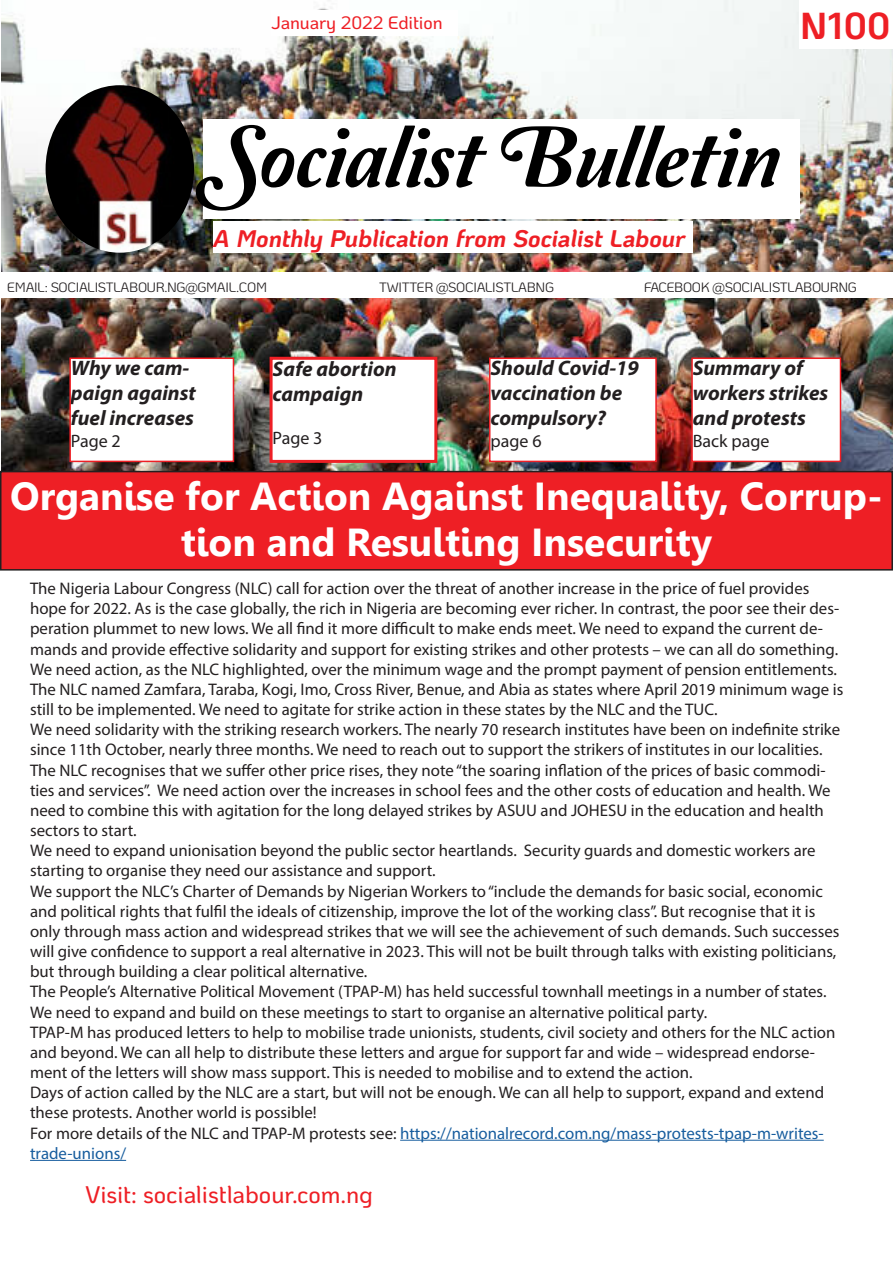
<style>
.page{position:relative;width:893px;height:1263px;background:#fff}
.page>*{position:absolute;margin:0;border:0;box-sizing:border-box;transform-origin:0 0}
.t1{font:90px "Amperzand";letter-spacing:-.01em;color:#000}
.t2{font:700 39px/46.8px "Leelawadee";color:#fff;text-align:center}
.t3{font:700 37.5px "Ko Ho";color:#ee1f25}
.t4{font:italic 700 24px "Ko Ho";letter-spacing:-.005em;color:#ee1f25}
.t5{font:500 24px "Ko Ho";letter-spacing:-.005em;color:#ee1f25}
.t6{font:italic 700 21px/25.2px "Myriad Pro";color:#231f20}
.t7{font:18px "Myriad Pro";color:#231f20}
.t8{font:500 18px "Ko Ho";letter-spacing:-.005em;color:#ee1f25}
.t9{font:16.8px/20.1px "Myriad Pro";color:#231f20}
.t10{font:16.8px/20.1px "Myriad Pro";color:#175d9e}
.t11{font:13.5px "Ko Ho";letter-spacing:-.02em;color:#231f20}
.s1{color:#231f20}
</style>
<div class="page">
<img style="left:2px;top:0;width:891px;height:471px">
<div style="left:1px;top:472px;width:891px;height:98px;background:#ee1f25"></div>
<div style="left:0;top:471px;width:893px;height:100px;border:2px solid #231f20"></div>
<div style="left:203px;top:119px;width:597px;height:100px;background:#fff"></div>
<div style="left:213px;top:222px;width:480px;height:31px;background:#fff"></div>
<div style="left:70px;top:358px;width:163px;height:103px;background:#fff"></div>
<div style="left:69px;top:357px;width:165px;height:105px;border:2px solid #ee1f25"></div>
<div style="left:271px;top:358px;width:165px;height:103px;background:#fff"></div>
<div style="left:270px;top:357px;width:167px;height:106px;border:3px solid #ee1f25"></div>
<div style="left:271px;top:11px;width:186px;height:25px;background:#fff"></div>
<img style="left:46px;top:85px;width:148px;height:168px">
<div style="left:1px;top:272px;width:892px;height:26px;background:#fff"></div>
<div style="left:490px;top:358px;width:166px;height:103px;background:#fff"></div>
<div style="left:489px;top:357px;width:168px;height:105px;border:2px solid #ee1f25"></div>
<div style="left:692px;top:358px;width:148px;height:103px;background:#fff"></div>
<div style="left:691px;top:357px;width:150px;height:105px;border:2px solid #ee1f25"></div>
<div style="left:800px;top:0;width:93px;height:49px;background:#fff"></div>
<hr style="left:400px;top:1140px;width:424px;height:1px;background:#175d9e">
<hr style="left:30px;top:1160px;width:96px;height:1px;background:#175d9e">
<p class="t8" style="left:271px;top:9px;width:173px">January 2022 Edition</p>
<p class="t3" style="left:800px;top:-5px;width:92px">N100</p>
<p class="t1" style="left:203px;top:111px;width:577px">Socialist Bulletin</p>
<p class="t4" style="left:213px;top:218px;width:473px">A Monthly Publication from Socialist Labour</p>
<p class="t11" style="left:7px;top:277px;width:261px">EMAIL: SOCIALISTLABOUR.NG@GMAIL.COM</p>
<p class="t11" style="left:379px;top:277px;width:176px">TWITTER @SOCIALISTLABNG</p>
<p class="t11" style="left:644px;top:277px;width:214px">FACEBOOK @SOCIALISTLABOURNG</p>
<p class="t6" style="left:71px;top:354px;width:126px">Why we cam&shy;paign against fuel increases</p>
<p class="t7" style="left:71px;top:430px;width:51px">Page 2</p>
<p class="t6" style="left:273px;top:355px;width:126px">Safe abortion campaign</p>
<p class="t7" style="left:273px;top:427px;width:51px">Page 3</p>
<p class="t6" style="left:490px;top:354px;width:150px">Should Covid-19 vaccination be compulsory?</p>
<p class="t7" style="left:490px;top:430px;width:53px">page 6</p>
<p class="t6" style="left:693px;top:354px;width:137px">Summary of workers strikes and protests</p>
<p class="t7" style="left:693px;top:430px;width:78px">Back page</p>
<p class="t2" style="left:10px;top:473px;width:874px">Organise for Action Against Inequality, Corrup&shy;tion and Resulting Insecurity</p>
<p class="t9" style="left:30px;top:578px;width:811px">The Nigeria Labour Congress (NLC) call for action over the threat of another increase in the price of fuel provides hope for 2022. As is the case globally, the rich in Nigeria are becoming ever richer. In contrast, the poor see their des&shy;peration plummet to new lows. We all find it more difficult to make ends meet. We need to expand the current de&shy;mands and provide effective solidarity and support for existing strikes and other protests – we can all do something.</p>
<p class="t9" style="left:30px;top:659px;width:815px">We need action, as the NLC highlighted, over the minimum wage and the prompt payment of pension entitlements.<br>The NLC named Zamfara, Taraba, Kogi, Imo, Cross River, Benue, and Abia as states where April 2019 minimum wage is still to be implemented. We need to agitate for strike action in these states by the NLC and the TUC.</p>
<p class="t9" style="left:30px;top:719px;width:812px">We need solidarity with the striking research workers. The nearly 70 research institutes have been on indefinite strike since 11th October, nearly three months. We need to reach out to support the strikers of institutes in our localities.</p>
<p class="t9" style="left:30px;top:760px;width:802px">The NLC recognises that we suffer other price rises, they note “the soaring inflation of the prices of basic commodi&shy;ties and services”. We need action over the increases in school fees and the other costs of education and health. We need to combine this with agitation for the long delayed strikes by ASUU and JOHESU in the education and health sectors to start.</p>
<p class="t9" style="left:30px;top:840px;width:787px">We need to expand unionisation beyond the public sector heartlands. Security guards and domestic workers are starting to organise they need our assistance and support.</p>
<p class="t9" style="left:30px;top:881px;width:811px">We support the NLC’s Charter of Demands by Nigerian Workers to “include the demands for basic social, economic and political rights that fulfil the ideals of citizenship, improve the lot of the working class”. But recognise that it is only through mass action and widespread strikes that we will see the achievement of such demands. Such successes will give confidence to support a real alternative in 2023. This will not be built through talks with existing politicians, but through building a clear political alternative.</p>
<p class="t9" style="left:30px;top:981px;width:798px">The People’s Alternative Political Movement (TPAP-M) has held successful townhall meetings in a number of states.<br>We need to expand and build on these meetings to start to organise an alternative political party.</p>
<p class="t9" style="left:30px;top:1022px;width:807px">TPAP-M has produced letters to help to mobilise trade unionists, students, civil society and others for the NLC action and beyond. We can all help to distribute these letters and argue for support far and wide – widespread endorse&shy;ment of the letters will show mass support. This is needed to mobilise and to extend the action.</p>
<p class="t9" style="left:30px;top:1082px;width:796px">Days of action called by the NLC are a start, but will not be enough. We can all help to support, expand and extend these protests. Another world is possible!</p>
<p class="t10" style="left:30px;top:1122px;width:795px"><span class="s1">For more details of the NLC and TPAP-M protests see:</span> https://nationalrecord.com.ng/mass-protests-tpap-m-writes&shy;trade-unions/</p>
<h3 class="t5" style="left:85px;top:1175px;width:289px">Visit: socialistlabour.com.ng</h3>
</div>
